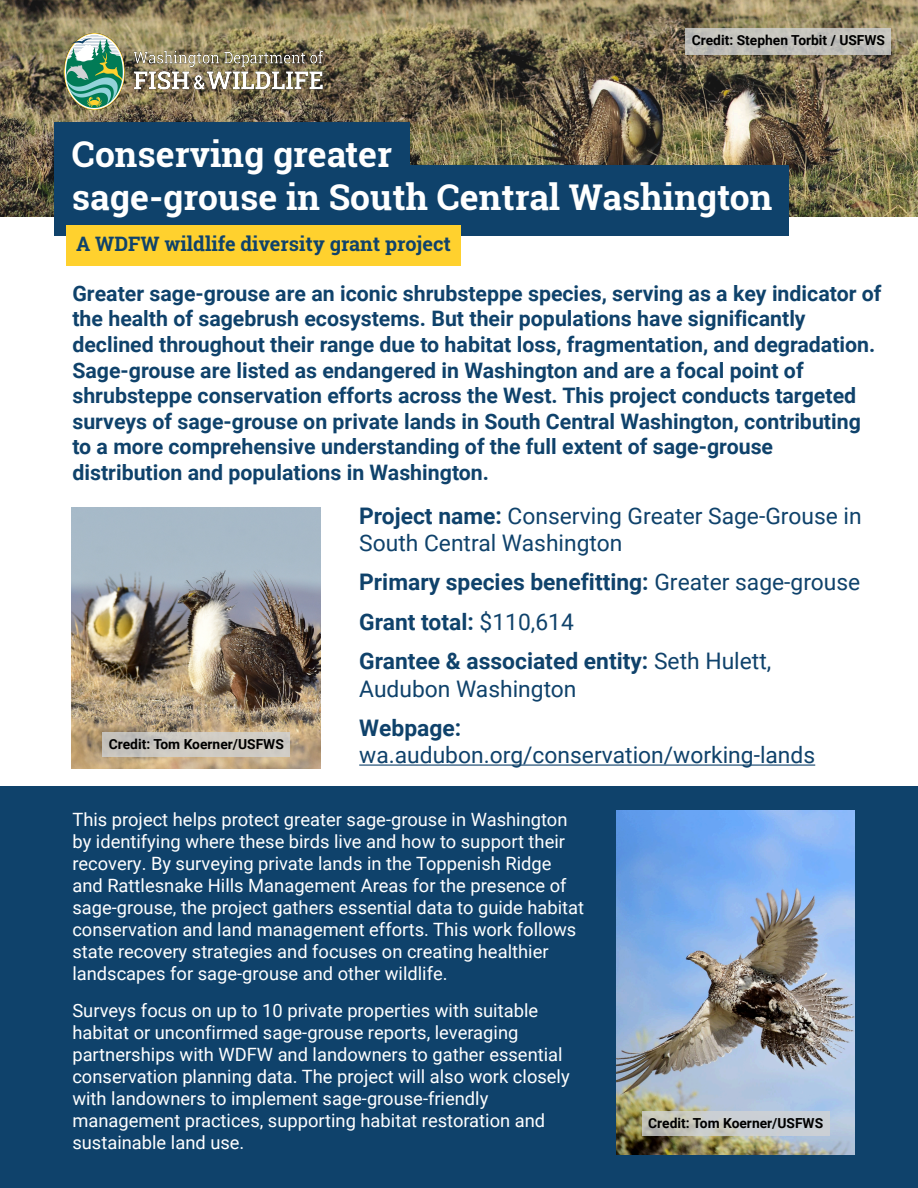
<style>
.page{position:relative;width:918px;height:1188px;background:#fff}
.page>*{position:absolute;margin:0;border:0;box-sizing:border-box;transform-origin:0 0}
.t1{font:700 35.55px/42.6px "Roboto Slab";color:#fff}
.t2{font:22.8px/27.5px "Roboto";color:#0f426b}
.t3{font:700 22.8px "Roboto";color:#0f426b}
.t4{font:700 21.3px/25.7px "Roboto";color:#0f426b}
.t5{font:700 19.95px "Roboto Slab";color:#0f426b}
.t6{font:18.3px/22px "Roboto";color:#fff}
.t7{font:700 13.8px "Roboto";color:#000}
.s1{font-weight:700}
.s2{font-weight:400}
</style>
<div class="page">
<img style="left:0;top:0;width:918px;height:216px">
<div style="left:54px;top:122px;width:356px;height:71px;background:#0f426b"></div>
<div style="left:54px;top:165px;width:735px;height:71px;background:#0f426b"></div>
<div style="left:0;top:786px;width:918px;height:402px;background:#0f426b"></div>
<hr style="left:359px;top:765px;width:456px;height:1px;background:#0f426b">
<img style="left:65px;top:33px;width:257px;height:77px">
<img style="left:72px;top:507px;width:249px;height:261px">
<div style="left:66px;top:226px;width:395px;height:40px;background:#ffd12e"></div>
<div style="left:103px;top:732px;width:187px;height:24px;background:linear-gradient(to right,#c2c0bc,#d3cec6)"></div>
<img style="left:617px;top:811px;width:237px;height:343px">
<svg style="left:642px;top:1111px;width:187px;height:24px;background:#c7cbca"></svg>
<svg style="left:686px;top:28px;width:205px;height:26px;background:#c0bfba"></svg>
<p class="t7" style="left:692px;top:31px;width:195px">Credit: Stephen Torbit / USFWS</p>
<p class="t1" style="left:72px;top:133px;width:702px">Conserving greater<br>sage-grouse in South Central Washington</p>
<h1 class="t5" style="left:76px;top:231px;width:376px">A WDFW wildlife diversity grant project</h1>
<p class="t4" style="left:72px;top:280px;width:811px">Greater sage-grouse are an iconic shrubsteppe species, serving as a key indicator of the health of sagebrush ecosystems. But their populations have significantly declined throughout their range due to habitat loss, fragmentation, and degradation.<br>Sage-grouse are listed as endangered in Washington and are a focal point of shrubsteppe conservation efforts across the West. This project conducts targeted surveys of sage-grouse on private lands in South Central Washington, contributing to a more comprehensive understanding of the full extent of sage-grouse distribution and populations in Washington.</p>
<p class="t7" style="left:109px;top:734px;width:177px">Credit: Tom Koerner/USFWS</p>
<p class="t2" style="left:359px;top:501px;width:504px"><span class="s1">Project name:</span> Conserving Greater Sage-Grouse in<br>South Central Washington</p>
<p class="t3" style="left:359px;top:566px;width:503px">Primary species benefitting: <span class="s2">Greater sage-grouse</span></p>
<p class="t3" style="left:359px;top:606px;width:216px">Grant total: <span class="s2">$110,614</span></p>
<p class="t2" style="left:359px;top:647px;width:414px"><span class="s1">Grantee &amp; associated entity:</span> Seth Hulett,<br>Audubon Washington</p>
<p class="t2" style="left:359px;top:713px;width:457px"><span class="s1">Webpage: </span>wa.audubon.org/conservation/working-lands</p>
<p class="t6" style="left:72px;top:808px;width:513px">This project helps protect greater sage-grouse in Washington by identifying where these birds live and how to support their recovery. By surveying private lands in the Toppenish Ridge and Rattlesnake Hills Management Areas for the presence of sage-grouse, the project gathers essential data to guide habitat conservation and land management efforts. This work follows state recovery strategies and focuses on creating healthier landscapes for sage-grouse and other wildlife.</p>
<p class="t6" style="left:72px;top:999px;width:499px">Surveys focus on up to 10 private properties with suitable habitat or unconfirmed sage-grouse reports, leveraging partnerships with WDFW and landowners to gather essential conservation planning data. The project will also work closely with landowners to implement sage-grouse-friendly management practices, supporting habitat restoration and sustainable land use.</p>
<p class="t7" style="left:648px;top:1113px;width:177px">Credit: Tom Koerner/USFWS</p>
</div>
